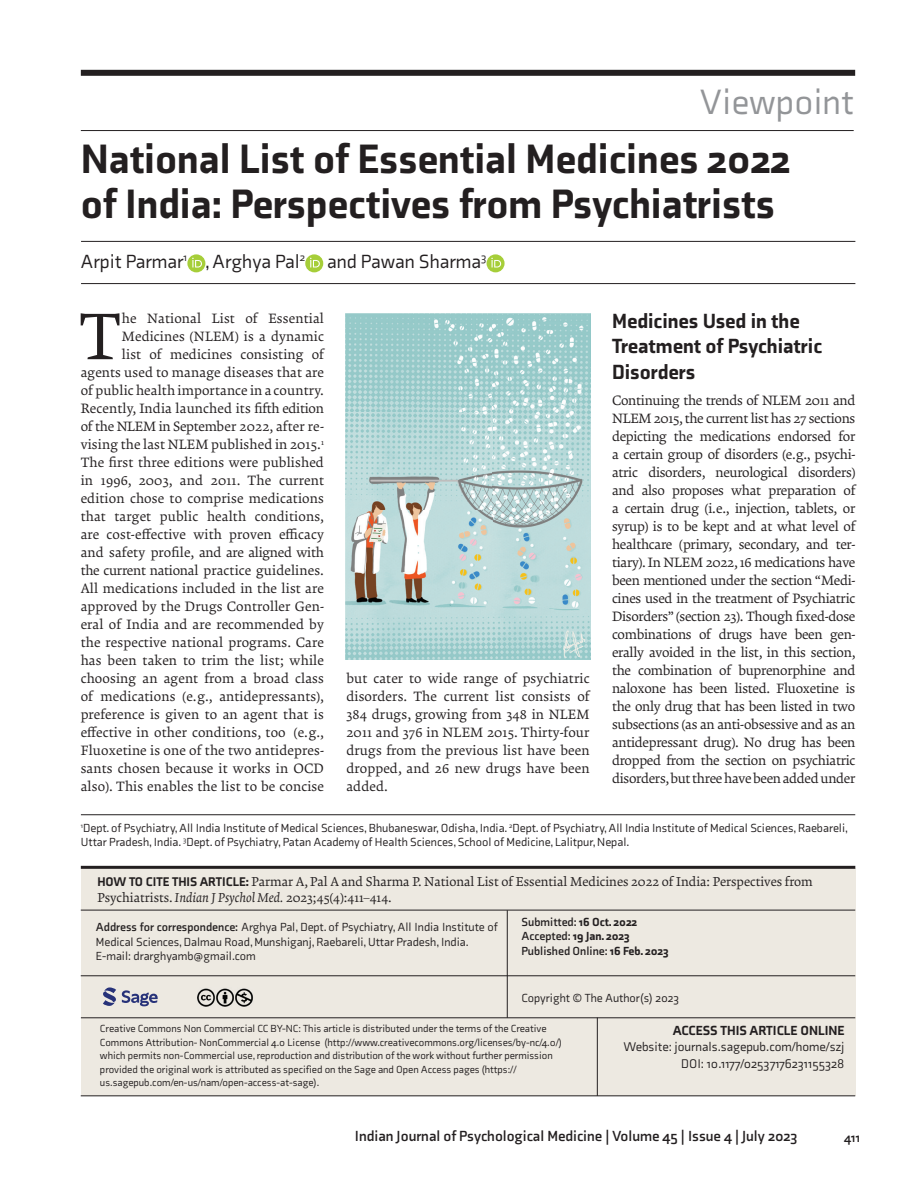
<style>
.page{position:relative;width:919px;height:1191px;background:#fff}
.page>*{position:absolute;margin:0;border:0;box-sizing:border-box;transform-origin:0 0}
.t1{font:65.7px "Krete";color:#231f20}
.t2{font:900 42px/45px "Axia";color:#231f20}
.t3{font:36px "Axia";color:#939598}
.t4{font:900 21px/25.2px "Axia";color:#231f20}
.t5{font:19.5px "Axia";color:#231f20}
.t6{font:700 15px "Axia";color:#231f20}
.t7{font:13.5px/18px "Krete";letter-spacing:.01em;color:#231f20;text-align:justify}
.t8{font:900 13.5px "Axia";color:#231f20}
.t9{font:700 13.5px "Axia";color:#231f20}
.t10{font:12.9px/15.5px "Krete";color:#231f20}
.t11{font:12.9px/16.5px "Axia";color:#231f20;text-align:right}
.t12{font:12px/14.4px "Axia";color:#231f20}
.t13{font:700 12px/14.4px "Axia";color:#231f20}
.t14{font:10.5px/13.5px "Axia";color:#231f20}
.s1{font-family:"Axia";font-weight:900}
.s2{font-style:italic}
.s3{font-weight:700}
.s4{font-weight:900}
</style>
<div class="page">
<div style="left:81px;top:70px;width:774px;height:6px;background:#231f20"></div>
<hr style="left:81px;top:130px;width:772px;height:1px;background:#231f20">
<hr style="left:81px;top:283px;width:774px;height:1px;background:#231f20">
<hr style="left:81px;top:241px;width:774px;height:1px;background:#231f20">
<div style="left:81px;top:868px;width:774px;height:227px;background:#ede9e1"></div>
<hr style="left:81px;top:975px;width:774px;height:1px;background:#231f20">
<hr style="left:81px;top:1017px;width:774px;height:1px;background:#231f20">
<hr style="left:81px;top:1095px;width:774px;height:1px;background:#231f20">
<hr style="left:81px;top:866px;width:774px;height:3px;background:#231f20">
<hr style="left:597px;top:1017px;width:1px;height:78px;background:#231f20">
<hr style="left:507px;top:910px;width:1px;height:107px;background:#231f20">
<hr style="left:81px;top:910px;width:774px;height:1px;background:#231f20">
<img style="left:197px;top:988px;width:56px;height:19px">
<hr style="left:81px;top:814px;width:774px;height:1px;background:#231f20">
<svg style="left:187px;top:254px;width:18px;height:18px"></svg>
<svg style="left:192px;top:258px;width:10px;height:9px"></svg>
<div style="left:305px;top:254px;width:18px;height:18px;background:#a6ce39;border-radius:50%"></div>
<svg style="left:310px;top:258px;width:10px;height:9px"></svg>
<svg style="left:486px;top:254px;width:18px;height:18px"></svg>
<svg style="left:491px;top:258px;width:10px;height:9px"></svg>
<img style="left:346px;top:313px;width:244px;height:346px">
<svg style="left:103px;top:987px;width:13px;height:19px"></svg>
<svg style="left:122px;top:990px;width:36px;height:16px"></svg>
<h3 class="t3" style="left:699px;top:80px;width:156px">Viewpoint</h3>
<h2 class="t2" style="left:81px;top:136px;width:710px">National List of Essential Medicines 2022 of India: Perspectives from Psychiatrists</h2>
<h3 class="t5" style="left:80px;top:250px;width:407px">Arpit Parmar<sup>1</sup> , Arghya Pal<sup>2</sup> and Pawan Sharma<sup>3</sup></h3>
<p class="t7" style="left:81px;top:310px;width:245px;text-align:right">he National List of Essential Medicines (NLEM) is a dynamic<br>list of medicines consisting of agents used to manage diseases that are of public health importance in a country.<br>Recently, India launched its fifth edition of the NLEM in September 2022, after re&shy;vising the last NLEM published in 2015.<sup>1<br></sup>The first three editions were published in 1996, 2003, and 2011. The current edition chose to comprise medications that target public health conditions, are cost-effective with proven efficacy and safety profile, and are aligned with the current national practice guidelines.<br>All medications included in the list are approved by the Drugs Controller Gen&shy;eral of India and are recommended by the respective national programs. Care has been taken to trim the list; while choosing an agent from a broad class of medications (e.g., antidepressants), preference is given to an agent that is effective in other conditions, too (e.g., Fluoxetine is one of the two antidepres&shy;sants chosen because it works in OCD also). This enables the list to be concise</p>
<h1 class="t1" style="left:79px;top:298px;width:44px">T</h1>
<p class="t7" style="left:346px;top:669px;width:244px">but cater to wide range of psychiatric disorders. The current list consists of 384 drugs, growing from 348 in NLEM 2011 and 376 in NLEM 2015. Thirty-four drugs from the previous list have been dropped, and 26 new drugs have been added.</p>
<h3 class="t4" style="left:612px;top:308px;width:211px">Medicines Used in the<br>Treatment of Psychiatric<br>Disorders</h3>
<p class="t7" style="left:612px;top:392px;width:245px">Continuing the trends of NLEM 2011 and NLEM 2015, the current list has 27 sections depicting the medications endorsed for a certain group of disorders (e.g., psychi&shy;atric disorders, neurological disorders) and also proposes what preparation of a certain drug (i.e., injection, tablets, or syrup) is to be kept and at what level of healthcare (primary, secondary, and ter&shy;tiary). In NLEM 2022, 16 medications have been mentioned under the section “Medi&shy;cines used in the treatment of Psychiatric Disorders” (section 23). Though fixed-dose combinations of drugs have been gen&shy;erally avoided in the list, in this section, the combination of buprenorphine and naloxone has been listed. Fluoxetine is the only drug that has been listed in two subsections (as an anti-obsessive and as an antidepressant drug). No drug has been dropped from the section on psychiatric disorders, but three have been added under</p>
<p class="t12" style="left:81px;top:820px;width:768px"><sup>1</sup>Dept. of Psychiatry, All India Institute of Medical Sciences, Bhubaneswar, Odisha, India. <sup>2</sup>Dept. of Psychiatry, All India Institute of Medical Sciences, Raebareli,<br>Uttar Pradesh, India. <sup>3</sup>Dept. of Psychiatry, Patan Academy of Health Sciences, School of Medicine, Lalitpur, Nepal.</p>
<p class="t10" style="left:97px;top:874px;width:717px"><span class="s1">HOW TO CITE THIS ARTICLE:</span> Parmar A, Pal A and Sharma P. National List of Essential Medicines 2022 of India: Perspectives from<br>Psychiatrists. <span class="s2">Indian J Psychol Med.</span> 2023;45(4):411–414.</p>
<p class="t12" style="left:96px;top:919px;width:403px"><span class="s3">Address for correspondence:</span> Arghya Pal, Dept. of Psychiatry, All India Institute of<br>Medical Sciences, Dalmau Road, Munshiganj, Raebareli, Uttar Pradesh, India.<br>E-mail: drarghyamb@gmail.com</p>
<p class="t13" style="left:521px;top:914px;width:149px">Submitted: <span class="s4">16 Oct. 2022<br></span>Accepted: <span class="s4">19 Jan. 2023<br></span>Published Online: <span class="s4">16 Feb. 2023</span></p>
<p class="t12" style="left:521px;top:990px;width:159px">Copyright © The Author(s) 2023</p>
<p class="t14" style="left:100px;top:1022px;width:464px">Creative Commons Non Commercial CC BY-NC: This article is distributed under the terms of the Creative Commons Attribution- NonCommercial 4.0 License (http://www.creativecommons.org/licenses/by-nc/4.0/) which permits non-Commercial use, reproduction and distribution of the work without further permission provided the original work is attributed as specified on the Sage and Open Access pages (https:// us.sagepub.com/en-us/nam/open-access-at-sage).</p>
<p class="t8" style="left:672px;top:1021px;width:173px">ACCESS THIS ARTICLE ONLINE</p>
<p class="t11" style="left:623px;top:1038px;width:222px">Website: journals.sagepub.com/home/szj<br>DOI: 10.1177/02537176231155328</p>
<p class="t6" style="left:355px;top:1127px;width:444px">Indian Journal of Psychological Medicine | Volume 45 | Issue 4 | July 2023</p>
<p class="t9" style="left:844px;top:1128px;width:17px">411</p>
</div>
